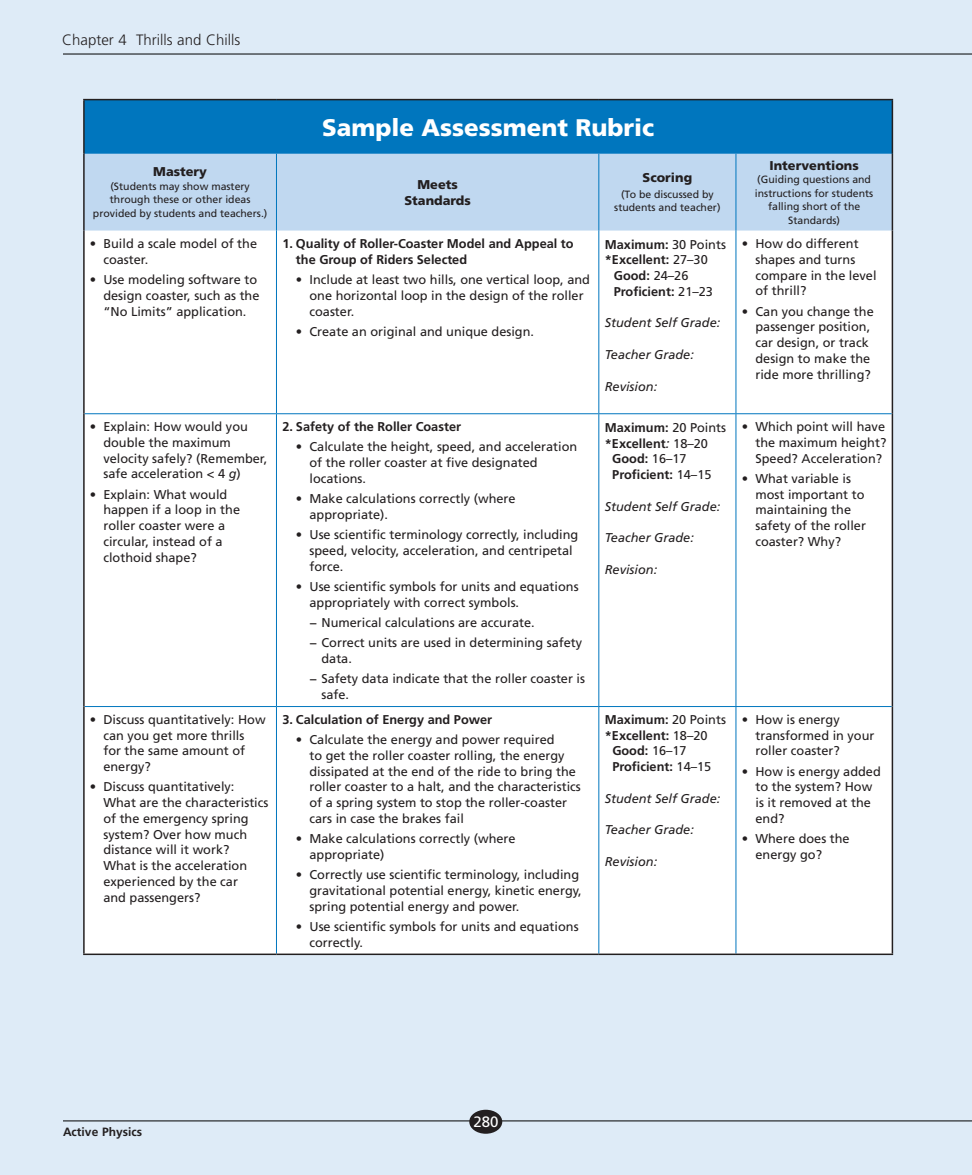
<style>
.page{position:relative;width:972px;height:1175px;background:#fff}
.page>*{position:absolute;margin:0;border:0;box-sizing:border-box;transform-origin:0 0}
.t1{font:900 24px "Frutiger";color:#fff}
.t2{font:300 15px "Frutiger";color:#231f20}
.t3{font:15px "Frutiger";color:#fff}
.t4{font:12.75px/15.8px "Frutiger";color:#231f20}
.t5{font:700 12.75px/15.8px "Frutiger";color:#231f20}
.t6{font:italic 12.75px "Frutiger";color:#231f20}
.t7{font:900 12.75px/15.8px "Frutiger";color:#231f20;text-align:center}
.t8{font:700 12px "Frutiger";color:#231f20}
.t9{font:10.5px/13.5px "Frutiger";color:#231f20;text-align:center}
.s1{font-style:italic}
.s2{font-weight:400}
.s3{font-weight:400;font-style:italic;font-size:13.5px}
</style>
<div class="page">
<div style="left:0;top:0;width:972px;height:1174px;background:#deebf7"></div>
<hr style="left:63px;top:54px;width:909px;height:1px;background:#000">
<hr style="left:63px;top:1120px;width:909px;height:1px;background:#000">
<div style="left:469px;top:1109px;width:33px;height:24px;background:#231f20;border-radius:50%"></div>
<div style="left:84px;top:100px;width:808px;height:54px;background:#0076be"></div>
<div style="left:85px;top:154px;width:807px;height:77px;background:#c0d8f0"></div>
<div style="left:85px;top:231px;width:807px;height:722px;background:#fff"></div>
<div style="left:599px;top:231px;width:137px;height:475px;background:#fff"></div>
<hr style="left:83px;top:99px;width:193px;height:1px;background:#231f20">
<hr style="left:83px;top:100px;width:2px;height:54px;background:#231f20">
<hr style="left:276px;top:99px;width:323px;height:1px;background:#231f20">
<hr style="left:599px;top:99px;width:137px;height:1px;background:#231f20">
<hr style="left:736px;top:99px;width:157px;height:1px;background:#231f20">
<hr style="left:892px;top:100px;width:1px;height:54px;background:#231f20">
<hr style="left:83px;top:154px;width:2px;height:77px;background:#231f20">
<hr style="left:892px;top:154px;width:1px;height:77px;background:#231f20">
<hr style="left:276px;top:154px;width:1px;height:77px;background:#0076be">
<hr style="left:598px;top:154px;width:1px;height:77px;background:#0076be">
<hr style="left:736px;top:154px;width:1px;height:77px;background:#0076be">
<hr style="left:83px;top:231px;width:2px;height:183px;background:#231f20">
<hr style="left:892px;top:231px;width:1px;height:183px;background:#231f20">
<hr style="left:83px;top:414px;width:2px;height:292px;background:#231f20">
<hr style="left:892px;top:414px;width:1px;height:292px;background:#231f20">
<hr style="left:276px;top:231px;width:1px;height:182px;background:#0076be">
<hr style="left:598px;top:231px;width:1px;height:182px;background:#0076be">
<hr style="left:736px;top:231px;width:1px;height:182px;background:#0076be">
<hr style="left:85px;top:413px;width:191px;height:1px;background:#0076be">
<hr style="left:276px;top:413px;width:323px;height:1px;background:#0076be">
<hr style="left:276px;top:414px;width:1px;height:292px;background:#0076be">
<hr style="left:599px;top:413px;width:137px;height:1px;background:#0076be">
<hr style="left:598px;top:414px;width:1px;height:292px;background:#0076be">
<hr style="left:736px;top:413px;width:156px;height:1px;background:#0076be">
<hr style="left:736px;top:414px;width:1px;height:292px;background:#0076be">
<hr style="left:85px;top:706px;width:191px;height:1px;background:#0076be">
<hr style="left:276px;top:706px;width:323px;height:1px;background:#0076be">
<hr style="left:276px;top:707px;width:1px;height:246px;background:#0076be">
<hr style="left:599px;top:706px;width:137px;height:1px;background:#0076be">
<hr style="left:598px;top:707px;width:1px;height:246px;background:#0076be">
<hr style="left:736px;top:706px;width:156px;height:1px;background:#0076be">
<hr style="left:736px;top:707px;width:1px;height:246px;background:#0076be">
<hr style="left:83px;top:706px;width:2px;height:247px;background:#231f20">
<hr style="left:892px;top:706px;width:1px;height:247px;background:#231f20">
<hr style="left:83px;top:953px;width:193px;height:2px;background:#231f20">
<hr style="left:276px;top:953px;width:323px;height:2px;background:#231f20">
<hr style="left:599px;top:953px;width:137px;height:2px;background:#231f20">
<hr style="left:736px;top:953px;width:157px;height:2px;background:#231f20">
<p class="t2" style="left:62px;top:31px;width:179px">Chapter 4 Thrills and Chills</p>
<h1 class="t1" style="left:322px;top:113px;width:334px">Sample Assessment Rubric</h1>
<p class="t7" style="left:153px;top:164px;width:55px">Mastery</p>
<p class="t9" style="left:93px;top:179px;width:176px">(Students may show mastery through these or other ideas provided by students and teachers.)</p>
<p class="t7" style="left:404px;top:176px;width:68px">Meets<br>Standards</p>
<p class="t4" style="left:103px;top:236px;width:155px;text-indent:-14px">• Build a scale model of the coaster.</p>
<p class="t4" style="left:103px;top:272px;width:158px;text-indent:-14px">• Use modeling software to design coaster, such as the “No Limits” application.</p>
<p class="t5" style="left:296px;top:236px;width:279px;text-indent:-14px">1. Quality of Roller-Coaster Model and Appeal to the Group of Riders Selected</p>
<p class="t4" style="left:309px;top:272px;width:282px;text-indent:-14px">• Include at least two hills, one vertical loop, and one horizontal loop in the design of the roller coaster.</p>
<p class="t4" style="left:296px;top:323px;width:240px">• Create an original and unique design.</p>
<p class="t4" style="left:103px;top:419px;width:165px;text-indent:-14px">• Explain: How would you double the maximum velocity safely? (Remember, safe acceleration &lt; 4 <span class="s1">g</span>)</p>
<p class="t4" style="left:103px;top:486px;width:138px;text-indent:-14px">• Explain: What would happen if a loop in the roller coaster were a circular, instead of a clothoid shape?</p>
<p class="t4" style="left:103px;top:711px;width:164px;text-indent:-14px">• Discuss quantitatively: How can you get more thrills<br>for the same amount of energy?</p>
<p class="t4" style="left:103px;top:779px;width:167px;text-indent:-14px">• Discuss quantitatively:<br>What are the characteristics of the emergency spring system? Over how much distance will it work?<br>What is the acceleration experienced by the car<br>and passengers?</p>
<p class="t5" style="left:282px;top:419px;width:180px">2. Safety of the Roller Coaster</p>
<p class="t4" style="left:309px;top:439px;width:269px;text-indent:-14px">• Calculate the height, speed, and acceleration of the roller coaster at five designated locations.</p>
<p class="t4" style="left:309px;top:491px;width:208px;text-indent:-14px">• Make calculations correctly (where appropriate).</p>
<p class="t4" style="left:309px;top:527px;width:270px;text-indent:-14px">• Use scientific terminology correctly, including speed, velocity, acceleration, and centripetal force.</p>
<p class="t4" style="left:309px;top:578px;width:271px;text-indent:-14px">• Use scientific symbols for units and equations appropriately with correct symbols.</p>
<p class="t4" style="left:309px;top:612px;width:274px;line-height:20.2px">− Numerical calculations are accurate.<br>− Correct units are used in determining safety</p>
<p class="t4" style="left:309px;top:648px;width:277px;line-height:20.2px;text-indent:12px">data.<br>− Safety data indicate that the roller coaster is</p>
<p class="t4" style="left:321px;top:686px;width:29px">safe.</p>
<p class="t5" style="left:282px;top:711px;width:211px">3. Calculation of Energy and Power</p>
<p class="t4" style="left:309px;top:731px;width:273px;text-indent:-14px">• Calculate the energy and power required<br>to get the roller coaster rolling, the energy dissipated at the end of the ride to bring the roller coaster to a halt, and the characteristics of a spring system to stop the roller-coaster cars in case the brakes fail</p>
<p class="t4" style="left:309px;top:830px;width:208px;text-indent:-14px">• Make calculations correctly (where appropriate)</p>
<p class="t4" style="left:309px;top:866px;width:274px;text-indent:-14px">• Correctly use scientific terminology, including gravitational potential energy, kinetic energy, spring potential energy and power.</p>
<p class="t4" style="left:309px;top:918px;width:271px;text-indent:-14px">• Use scientific symbols for units and equations correctly.</p>
<p class="t7" style="left:643px;top:169px;width:51px">Scoring</p>
<p class="t9" style="left:614px;top:187px;width:108px">(To be discussed by students and teacher)</p>
<p class="t5" style="left:605px;top:236px;width:123px">Maximum: <span class="s2">30 Points</span></p>
<p class="t5" style="left:605px;top:252px;width:104px">*Excellent: <span class="s2">27–30</span></p>
<p class="t5" style="left:614px;top:268px;width:76px">Good: <span class="s2">24–26</span></p>
<p class="t5" style="left:614px;top:283px;width:101px">Proficient: <span class="s2">21–23</span></p>
<p class="t6" style="left:605px;top:315px;width:117px">Student Self Grade:</p>
<p class="t6" style="left:605px;top:347px;width:91px">Teacher Grade:</p>
<p class="t6" style="left:605px;top:378px;width:54px">Revision:</p>
<p class="t5" style="left:605px;top:419px;width:123px">Maximum: <span class="s2">20 Points</span></p>
<p class="t5" style="left:605px;top:435px;width:105px">*Excellent<span class="s3">:</span> <span class="s2">18–20</span></p>
<p class="t5" style="left:612px;top:451px;width:76px">Good: <span class="s2">16–17</span></p>
<p class="t5" style="left:612px;top:466px;width:101px">Proficient: <span class="s2">14–15</span></p>
<p class="t6" style="left:605px;top:498px;width:117px">Student Self Grade:</p>
<p class="t6" style="left:605px;top:530px;width:91px">Teacher Grade:</p>
<p class="t6" style="left:605px;top:561px;width:54px">Revision:</p>
<p class="t5" style="left:605px;top:711px;width:123px">Maximum: <span class="s2">20 Points</span></p>
<p class="t5" style="left:605px;top:727px;width:104px">*Excellent: <span class="s2">18–20</span></p>
<p class="t5" style="left:612px;top:743px;width:76px">Good: <span class="s2">16–17</span></p>
<p class="t5" style="left:612px;top:758px;width:100px">Proficient: <span class="s2">14–15</span></p>
<p class="t6" style="left:605px;top:790px;width:117px">Student Self Grade:</p>
<p class="t6" style="left:605px;top:822px;width:91px">Teacher Grade:</p>
<p class="t6" style="left:605px;top:853px;width:54px">Revision:</p>
<p class="t7" style="left:770px;top:157px;width:91px">Interventions</p>
<p class="t9" style="left:755px;top:173px;width:120px">(Guiding questions and instructions for students falling short of the<br>Standards)</p>
<p class="t4" style="left:755px;top:236px;width:123px;text-indent:-14px">• How do different shapes and turns compare in the level of thrill?</p>
<p class="t4" style="left:755px;top:303px;width:120px;text-indent:-14px">• Can you change the passenger position, car design, or track design to make the ride more thrilling?</p>
<p class="t4" style="left:755px;top:419px;width:132px;text-align:justify;text-indent:-14px">• Which point will have the maximum height?<br>Speed? Acceleration?</p>
<p class="t4" style="left:755px;top:470px;width:112px;text-indent:-14px">• What variable is most important to maintaining the safety of the roller coaster? Why?</p>
<p class="t4" style="left:755px;top:711px;width:121px;text-indent:-14px">• How is energy transformed in your roller coaster?</p>
<p class="t4" style="left:755px;top:763px;width:127px;text-indent:-14px">• How is energy added to the system? How is it removed at the end?</p>
<p class="t4" style="left:755px;top:830px;width:96px;text-indent:-14px">• Where does the energy go?</p>
<p class="t8" style="left:63px;top:1124px;width:81px">Active Physics</p>
<p class="t3" style="left:474px;top:1112px;width:27px">280</p>
</div>
